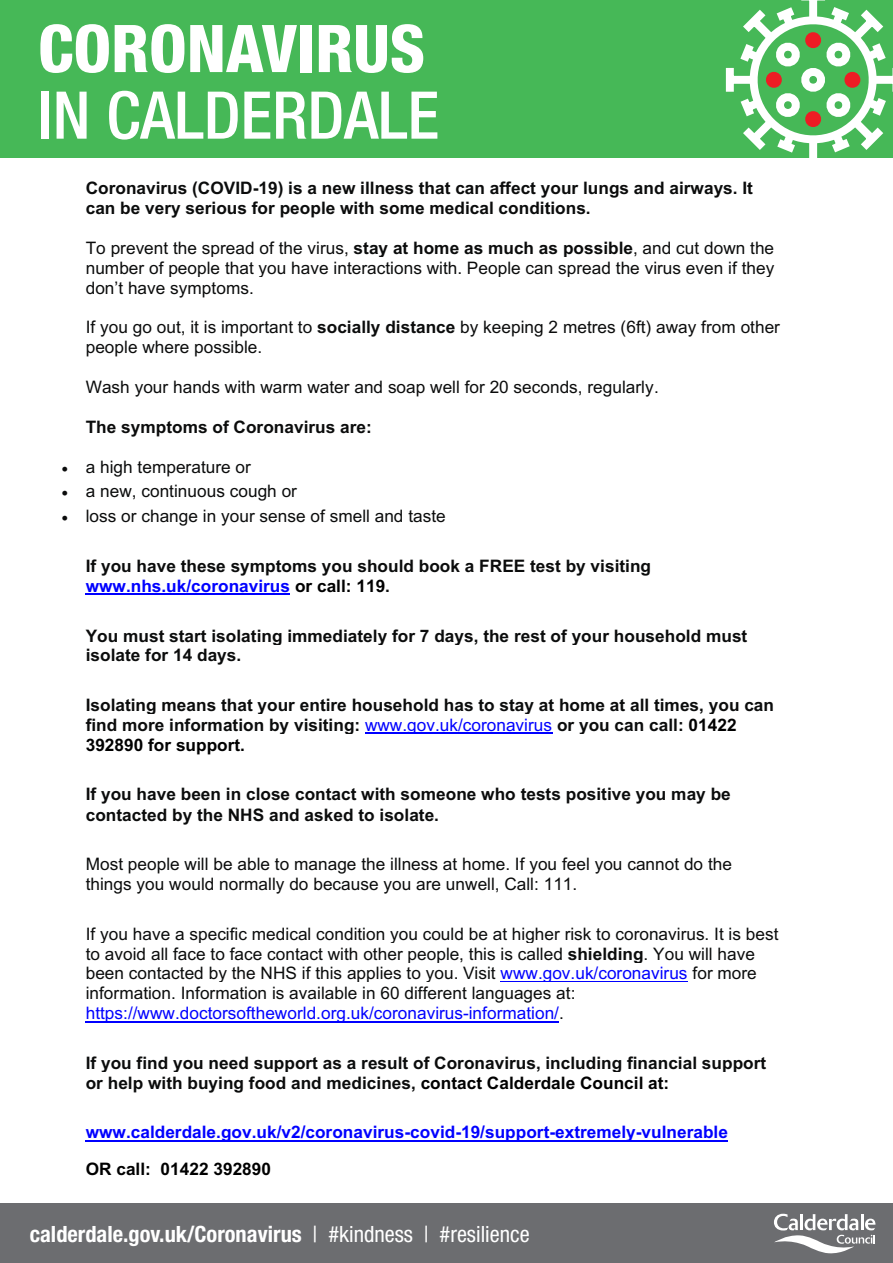
<style>
.page{position:relative;width:893px;height:1263px;background:#fff}
.page>*{position:absolute;margin:0;border:0;box-sizing:border-box;transform-origin:0 0}
.t1{font:500 condensed 65.85px "Helvetica Neue";color:#fff}
.t2{font:800 condensed 65.85px "Helvetica Neue";color:#fff}
.t3{font:700 condensed 22.5px "Helvetica Neue";color:#fff}
.t4{font:17.25px/19.8px "Arial";color:#0b0c0c}
.t5{font:700 17.25px/19.8px "Arial";color:#0b0c0c}
.t6{font:700 17.25px/36px "Arial";color:#00f}
.s1{font-weight:700}
.s2{color:#00f}
.s3{color:#000}
.s4{font-weight:400;color:#00f}
.s5{font-weight:400}
</style>
<div class="page">
<hr style="left:86px;top:593px;width:204px;height:2px;background:#00f">
<hr style="left:365px;top:733px;width:187px;height:1px;background:#00f">
<hr style="left:501px;top:981px;width:187px;height:1px;background:#00f">
<hr style="left:86px;top:1021px;width:473px;height:1px;background:#00f">
<hr style="left:86px;top:1140px;width:642px;height:2px;background:#00f">
<div style="left:0;top:0;width:893px;height:157px;background:#46b857"></div>
<svg style="left:722px;top:0;width:171px;height:158px"></svg>
<div style="left:0;top:1203px;width:893px;height:60px;background:#6c6d70"></div>
<svg style="left:774px;top:1214px;width:101px;height:39px"></svg>
<p class="t2" style="left:38px;top:8px;width:389px">CORONAVIRUS</p>
<p class="t1" style="left:38px;top:76px;width:403px">IN CALDERDALE</p>
<p class="t5" style="left:86px;top:178px;width:669px">Coronavirus (COVID-19) is a new illness that can affect your lungs and airways. It can be very serious for people with some medical conditions.</p>
<p class="t4" style="left:86px;top:238px;width:690px;text-align:justify">To prevent the spread of the virus, <span class="s1">stay at home as much as possible</span>, and cut down the number of people that you have interactions with. People can spread the virus even if they don’t have symptoms.</p>
<p class="t4" style="left:86px;top:317px;width:696px">If you go out, it is important to <span class="s1">socially distance</span> by keeping 2 metres (6ft) away from other people where possible.</p>
<p class="t4" style="left:86px;top:377px;width:575px">Wash your hands with warm water and soap well for 20 seconds, regularly.</p>
<p class="t5" style="left:86px;top:417px;width:288px">The symptoms of Coronavirus are:</p>
<p class="t4" style="left:62px;top:456px;width:191px">• a high temperature or</p>
<p class="t4" style="left:62px;top:481px;width:237px">• a new, continuous cough or</p>
<p class="t4" style="left:62px;top:506px;width:385px">• loss or change in your sense of smell and taste</p>
<p class="t5" style="left:86px;top:556px;width:567px">If you have these symptoms you should book a FREE test by visiting <span class="s2">www.nhs.uk/coronavirus</span> <span class="s3">or call: 119</span>.</p>
<p class="t5" style="left:86px;top:626px;width:663px">You must start isolating immediately for 7 days, the rest of your household must isolate for 14 days.</p>
<p class="t5" style="left:86px;top:695px;width:690px">Isolating means that your entire household has to stay at home at all times, you can find more information by visiting: <span class="s4">www.gov.uk/coronavirus</span> or you can call: <span class="s3">01422<br>392890 for support.</span></p>
<p class="t5" style="left:86px;top:784px;width:647px">If you have been in close contact with someone who tests positive you may be contacted by the NHS and asked to isolate.</p>
<p class="t4" style="left:86px;top:854px;width:648px">Most people will be able to manage the illness at home. If you feel you cannot do the things you would normally do because you are unwell, Call: 111.</p>
<p class="t4" style="left:86px;top:924px;width:694px">If you have a specific medical condition you could be at higher risk to coronavirus. It is best to avoid all face to face contact with other people, this is called <span class="s1">shielding</span>. You will have been contacted by the NHS if this applies to you. Visit <span class="s2">www.gov.uk/coronavirus</span> for more information. Information is available in 60 different languages at: <span class="s2">https://www.doctorsoftheworld.org.uk/coronavirus-information/</span>.</p>
<p class="t5" style="left:86px;top:1053px;width:682px">If you find you need support as a result of Coronavirus, including financial support or help with buying food and medicines, <span class="s3">contact Calderdale Council at:</span></p>
<p class="t6" style="left:86px;top:1114px;width:644px">www.calderdale.gov.uk/v2/coronavirus-covid-19/support-extremely-vulnerable<br><span class="s3">OR call: 01422 392890</span></p>
<p class="t3" style="left:30px;top:1221px;width:501px">calderdale.gov.uk/Coronavirus <span class="s5">| #kindness | #resilience</span></p>
</div>
